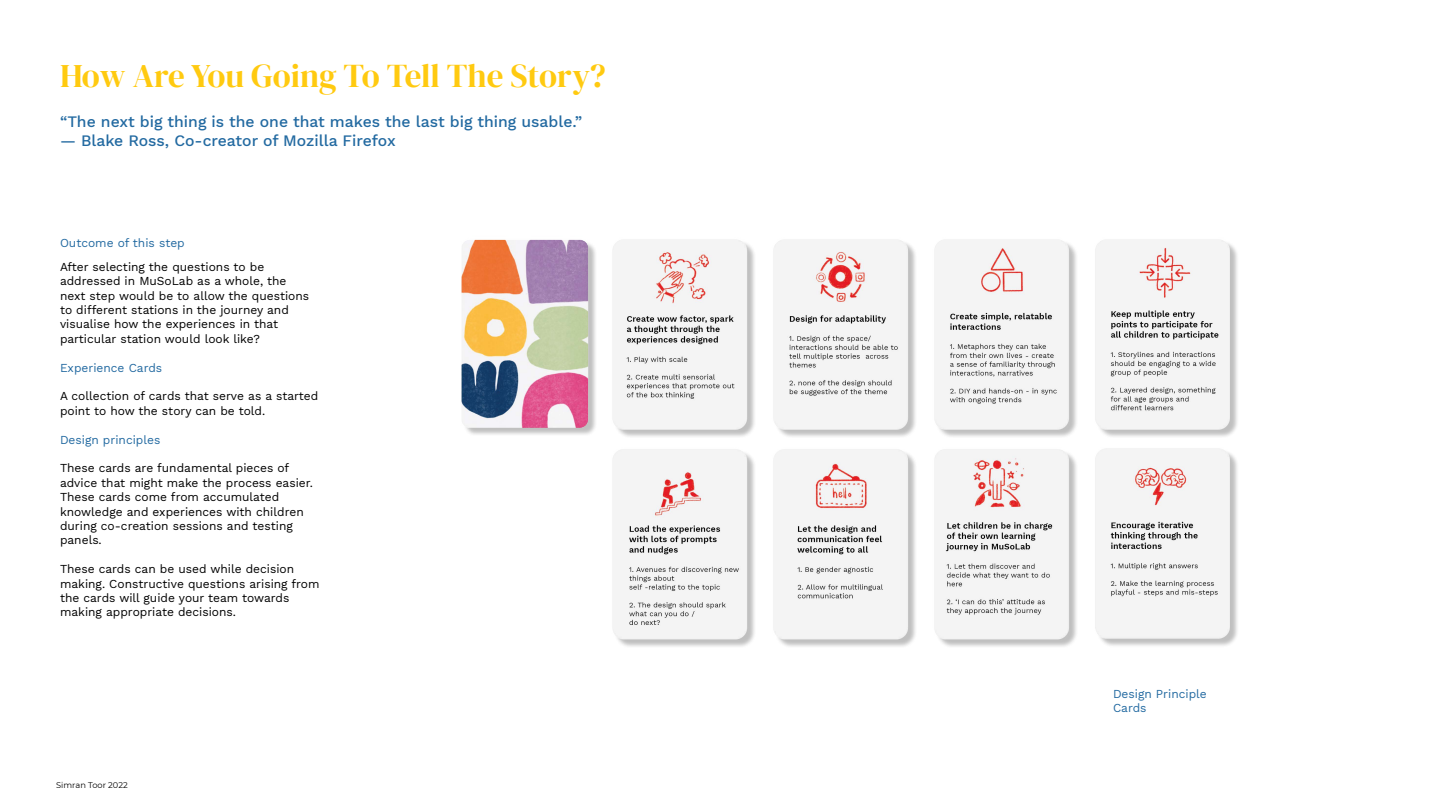
<style>
.page{position:relative;width:1440px;height:810px;background:#fff}
.page>*{position:absolute;margin:0;border:0;box-sizing:border-box;transform-origin:0 0}
.t1{font:33px "DM Serif Display";color:#ffca10}
.t2{font:500 15.75px "Work Sans";color:#236aa1}
.t3{font:12px/14.4px "Work Sans";color:#000}
.t4{font:12px/14.4px "Work Sans";color:#236aa1}
.t5{font:8.25px "Montserrat";color:#000}
</style>
<div class="page">
<img style="left:461px;top:239px;width:769px;height:408px">
<h1 class="t1" style="left:60px;top:52px;width:548px">How Are You Going To Tell The Story?</h1>
<h2 class="t2" style="left:60px;top:112px;width:524px">“The next big thing is the one that makes the last big thing usable.”</h2>
<h2 class="t2" style="left:60px;top:131px;width:337px">— Blake Ross, Co-creator of Mozilla Firefox</h2>
<p class="t4" style="left:60px;top:236px;width:126px">Outcome of this step</p>
<p class="t3" style="left:60px;top:260px;width:251px">After selecting the questions to be addressed in MuSoLab as a whole, the next step would be to allow the questions to different stations in the journey and visualise how the experiences in that particular station would look like?</p>
<p class="t4" style="left:60px;top:360px;width:104px">Experience Cards</p>
<p class="t3" style="left:60px;top:389px;width:260px">A collection of cards that serve as a started point to how the story can be told.</p>
<p class="t4" style="left:60px;top:432px;width:102px">Design principles</p>
<p class="t3" style="left:60px;top:461px;width:255px">These cards are fundamental pieces of advice that might make the process easier.<br>These cards come from accumulated knowledge and experiences with children during co-creation sessions and testing panels.</p>
<p class="t3" style="left:60px;top:562px;width:261px">These cards can be used while decision making. Constructive questions arising from the cards will guide your team towards making appropriate decisions.</p>
<p class="t5" style="left:56px;top:780px;width:73px">Simran Toor 2022</p>
<p class="t4" style="left:1113px;top:686px;width:95px">Design Principle<br>Cards</p>
</div>
